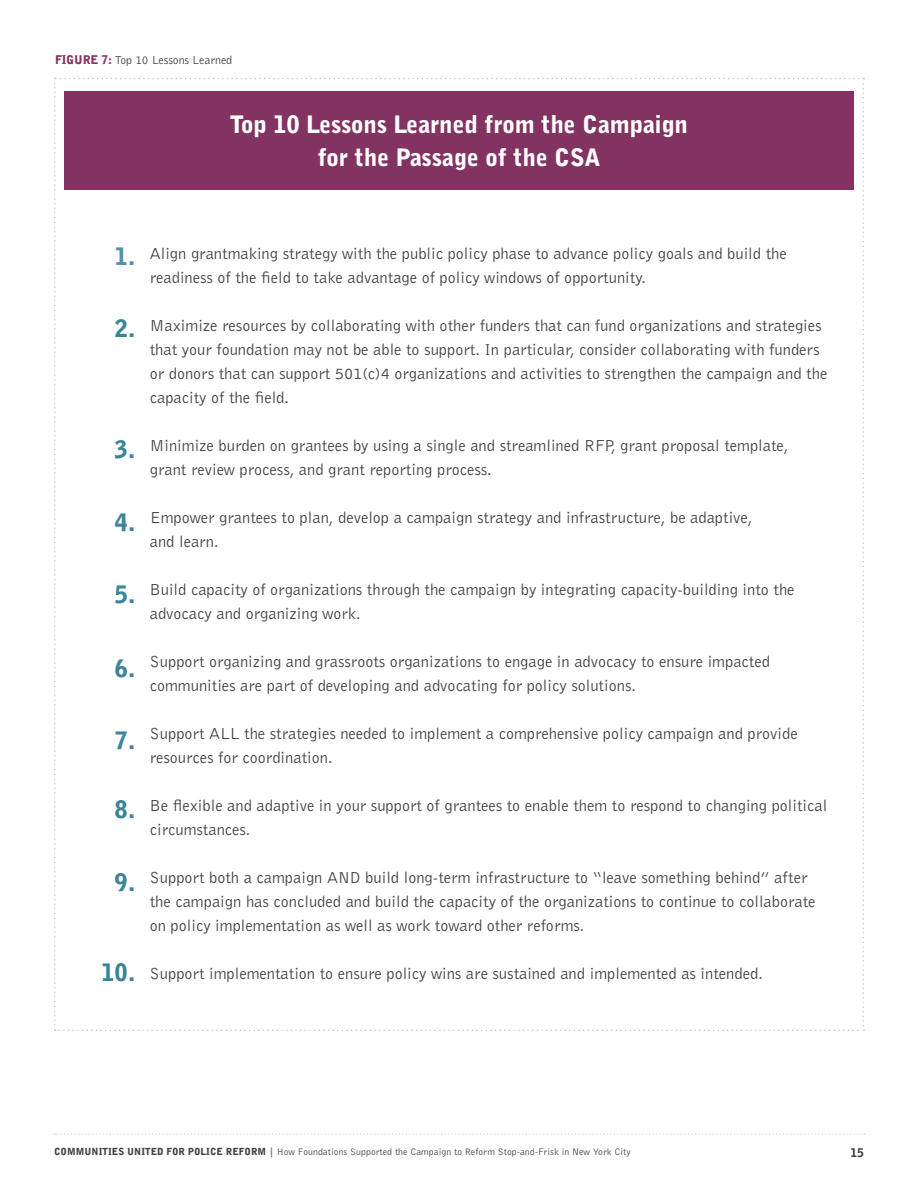
<style>
.page{position:relative;width:918px;height:1188px;background:#fff}
.page>*{position:absolute;margin:0;border:0;box-sizing:border-box;transform-origin:0 0}
.t1{font:900 24px/33px "Bell Gothic BT";letter-spacing:-.005em;color:#fff;text-align:center}
.t2{font:900 24px "Bell Gothic BT";color:#3c8599}
.t3{font:900 24px "Bell Gothic BT";color:#5292a9}
.t4{font:16.5px/24px "Bell Gothic BT";color:#414042}
.t5{font:12px "Bell Gothic BT";letter-spacing:-.01em;color:#414042}
.t6{font:900 12px "Bell Gothic BT";color:#414042}
.t7{font:9.75px "Bell Gothic BT";letter-spacing:.005em;color:#414042}
.s1{font-weight:900;color:#833361}
.s2{font-weight:900}
.s3{font-weight:900;color:#9e4c78}
</style>
<div class="page">
<svg style="left:54px;top:1133px;width:811px;height:2px"></svg>
<div style="left:65px;top:91px;width:789px;height:99px;background:#833361"></div>
<p class="t5" style="left:55px;top:52px;width:179px"><span class="s1">FIGURE 7:</span> Top 10 Lessons Learned</p>
<h1 class="t1" style="left:230px;top:107px;width:459px">Top 10 Lessons Learned from the Campaign for the Passage of the CSA</h1>
<h1 class="t3" style="left:114px;top:242px;width:23px">1.</h1>
<h1 class="t2" style="left:114px;top:313px;width:23px">2.</h1>
<h1 class="t2" style="left:114px;top:434px;width:23px">3.</h1>
<h1 class="t2" style="left:114px;top:508px;width:23px">4.</h1>
<h1 class="t2" style="left:114px;top:579px;width:23px">5.</h1>
<h1 class="t2" style="left:114px;top:653px;width:23px">6.</h1>
<h1 class="t2" style="left:114px;top:726px;width:23px">7.</h1>
<h1 class="t2" style="left:114px;top:794px;width:23px">8.</h1>
<h1 class="t2" style="left:114px;top:867px;width:23px">9.</h1>
<h1 class="t2" style="left:101px;top:957px;width:36px">10.</h1>
<p class="t4" style="left:150px;top:241px;width:639px">Align grantmaking strategy with the public policy phase to advance policy goals and build the readiness of the field to take advantage of policy windows of opportunity.</p>
<p class="t4" style="left:150px;top:313px;width:679px">Maximize resources by collaborating with other funders that can fund organizations and strategies that your foundation may not be able to support. In particular, consider collaborating with funders or donors that can support 501(c)4 organizations and activities to strengthen the campaign and the capacity of the field.</p>
<p class="t4" style="left:150px;top:433px;width:640px">Minimize burden on grantees by using a single and streamlined RFP, grant proposal template, grant review process, and grant reporting process.</p>
<p class="t4" style="left:150px;top:505px;width:604px">Empower grantees to plan, develop a campaign strategy and infrastructure, be adaptive, and learn.</p>
<p class="t4" style="left:150px;top:577px;width:646px">Build capacity of organizations through the campaign by integrating capacity-building into the advocacy and organizing work.</p>
<p class="t4" style="left:150px;top:649px;width:622px">Support organizing and grassroots organizations to engage in advocacy to ensure impacted communities are part of developing and advocating for policy solutions.</p>
<p class="t4" style="left:150px;top:721px;width:650px">Support ALL the strategies needed to implement a comprehensive policy campaign and provide resources for coordination.</p>
<p class="t4" style="left:150px;top:793px;width:679px">Be flexible and adaptive in your support of grantees to enable them to respond to changing political circumstances.</p>
<p class="t4" style="left:150px;top:865px;width:667px">Support both a campaign AND build long-term infrastructure to “leave something behind” after the campaign has concluded and build the capacity of the organizations to continue to collaborate on policy implementation as well as work toward other reforms.</p>
<p class="t4" style="left:150px;top:961px;width:615px">Support implementation to ensure policy wins are sustained and implemented as intended.</p>
<p class="t7" style="left:54px;top:1145px;width:578px"><span class="s2">COMMUNITIES UNITED FOR POLICE REFORM</span> <span class="s3">|</span> How Foundations Supported the Campaign to Reform Stop-and-Frisk in New York City</p>
<p class="t6" style="left:850px;top:1145px;width:15px">15</p>
</div>
